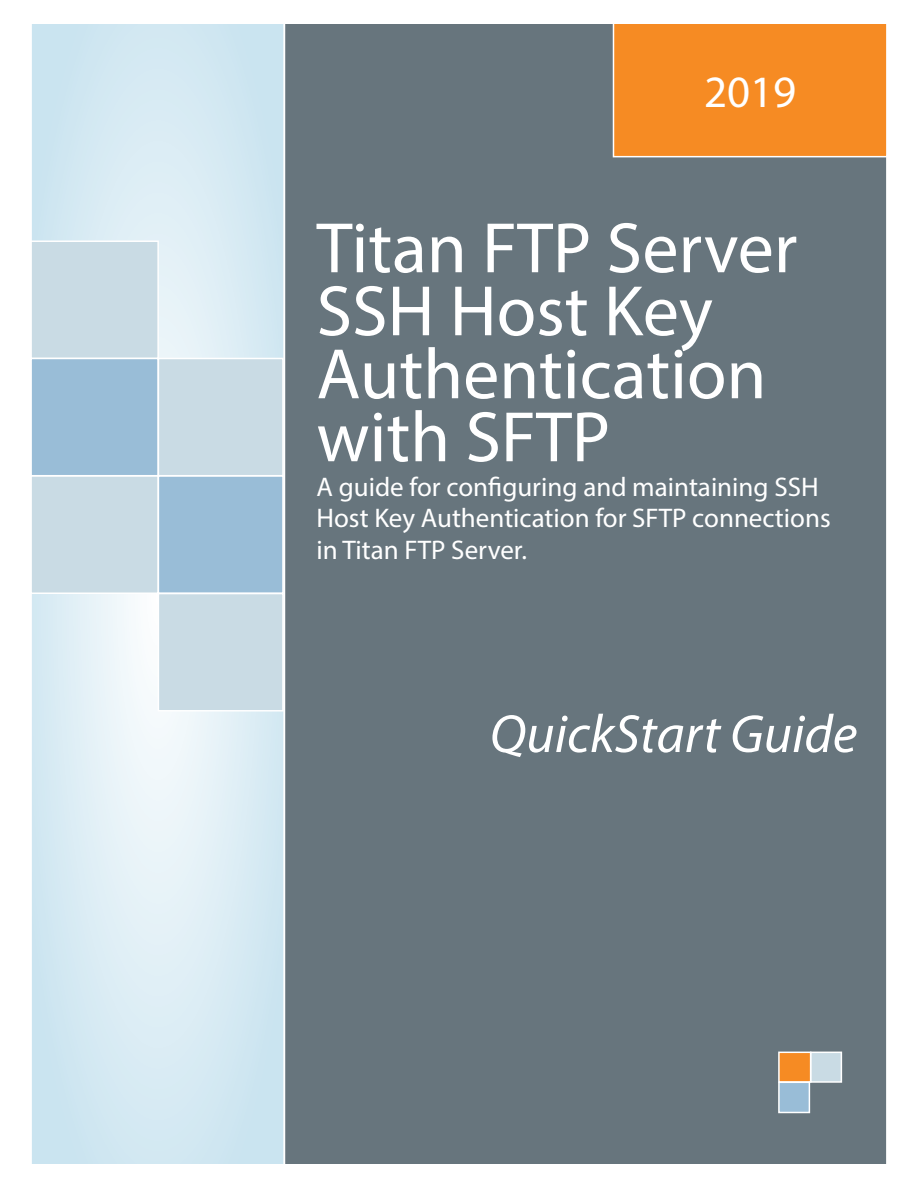
<style>
.page{position:relative;width:918px;height:1188px;background:#fff}
.page>*{position:absolute;margin:0;border:0;box-sizing:border-box;transform-origin:0 0}
.t1{font:72px/63px "Myriad Pro";color:#fff}
.t2{font:italic 54px "Myriad Pro";color:#fff}
.t3{font:45px "Myriad Pro";color:#fff}
.t4{font:27px/31.5px "Myriad Pro";color:#fff}
</style>
<div class="page">
<svg style="left:32px;top:24px;width:252px;height:1140px;background:#daebf4"></svg>
<div style="left:284px;top:22px;width:604px;height:1144px;background:#67757d;border:2px solid #fff"></div>
<div style="left:30px;top:240px;width:129px;height:119px;background:#c9dbe4;border:2px solid #fff"></div>
<div style="left:30px;top:358px;width:129px;height:118px;background:#99bdd7;border:2px solid #fff"></div>
<div style="left:158px;top:358px;width:126px;height:118px;background:#c9dbe4;border:2px solid #fff"></div>
<div style="left:30px;top:475px;width:129px;height:119px;background:#c9dbe4;border:2px solid #fff"></div>
<div style="left:158px;top:475px;width:126px;height:119px;background:#99bdd7;border:2px solid #fff"></div>
<div style="left:158px;top:593px;width:126px;height:119px;background:#c9dbe4;border:2px solid #fff"></div>
<div style="left:613px;top:23px;width:274px;height:134px;background:#f68b23"></div>
<div style="left:613px;top:22px;width:275px;height:135px;border:2px solid #fff"></div>
<div style="left:778px;top:1052px;width:33px;height:31px;background:#f68b23;border:2px solid #fff"></div>
<div style="left:810px;top:1052px;width:32px;height:31px;background:#c9dbe4;border:2px solid #fff"></div>
<div style="left:778px;top:1082px;width:32px;height:31px;background:#99bdd7;border:2px solid #fff"></div>
<h3 class="t3" style="left:704px;top:64px;width:94px">2019</h3>
<h1 class="t1" style="left:317px;top:215px;width:482px">Titan FTP Server<br>SSH Host Key<br>Authentication with SFTP</h1>
<p class="t4" style="left:317px;top:470px;width:516px">A guide for configuring and maintaining SSH<br>Host Key Authentication for SFTP connections in Titan FTP Server.</p>
<h2 class="t2" style="left:490px;top:701px;width:369px">QuickStart Guide</h2>
</div>
